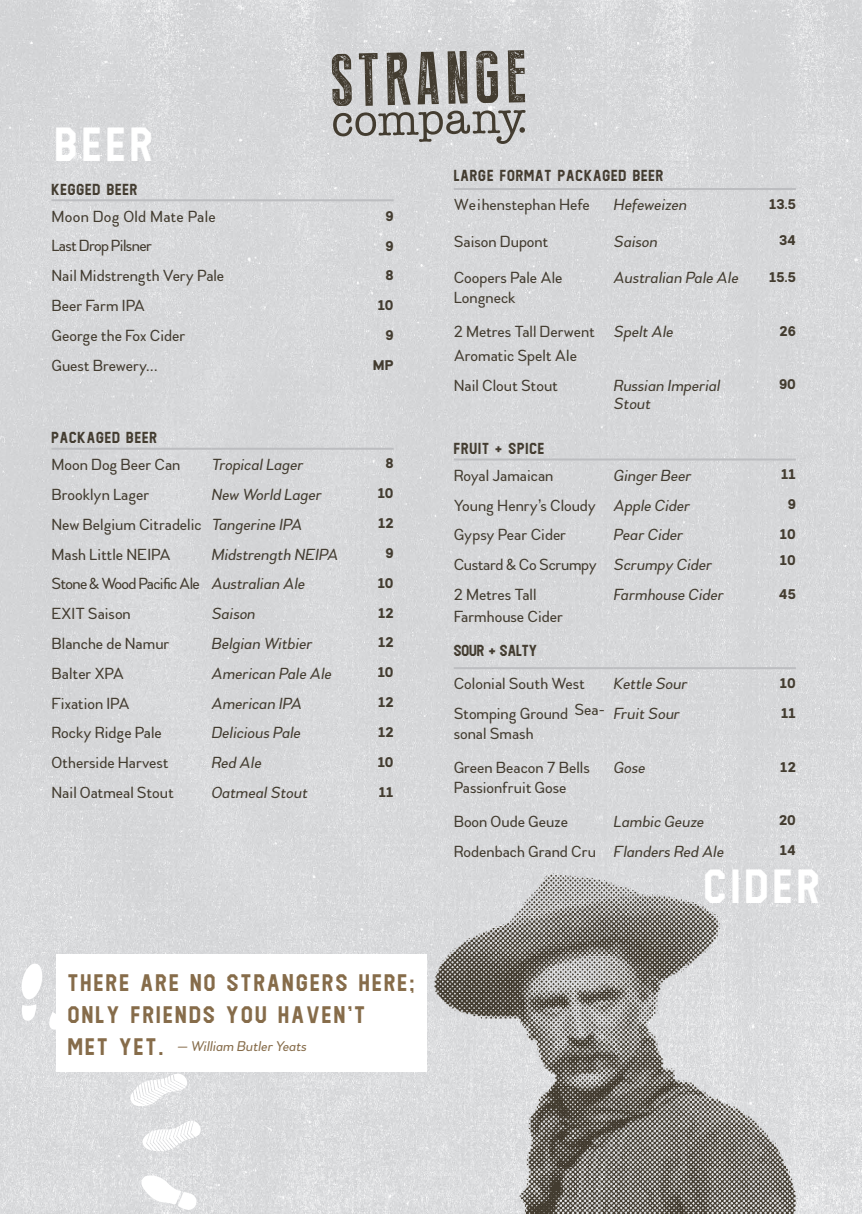
<style>
.page{position:relative;width:862px;height:1214px;background:#fff}
.page>*{position:absolute;margin:0;border:0;box-sizing:border-box;transform-origin:0 0}
.t1{font:48px "Cracker Jack";letter-spacing:.1em;color:#fff}
.t2{font:24px/32px "Cracker Jack";letter-spacing:.1em;color:#866c4a}
.Menu_Items{font:16px/20px "Woodford Bourne";color:#433c30}
.Varietal{font:italic 16px/18px "Woodford Bourne";color:#433c30}
.Headers{font:16px "Cracker Jack";letter-spacing:.06em;color:#433c30}
.Menu_Items-2{font:16px "Woodford Bourne";letter-spacing:-.04em;color:#433c30}
.Menu_Items-3{font:16px "Woodford Bourne";letter-spacing:.02em;color:#433c30}
.Menu_Items-4{font:16px "Woodford Bourne";letter-spacing:-.02em;color:#433c30}
.Menu_Items-5{font:16px "Cracker Jack";color:#433c30}
.Menu_Items-6{font:700 14px "Woodford Bourne";color:#433c30}
.t3{font:italic 14px "Woodford Bourne";color:#866c4a}
.s1{font-family:"Cracker Jack";font-style:normal;font-size:24px}
</style>
<div class="page">
<div style="left:0;top:0;width:862px;height:1213px;background:#d7d8da"></div>
<svg style="left:332px;top:50px;width:193px;height:94px;background:#a3a19e"></svg>
<img style="left:398px;top:864px;width:464px;height:349px">
<svg style="left:141px;top:1175px;width:56px;height:34px"></svg>
<svg style="left:21px;top:963px;width:22px;height:57px"></svg>
<svg style="left:49px;top:974px;width:7px;height:55px"></svg>
<svg style="left:142px;top:1120px;width:59px;height:31px"></svg>
<svg style="left:130px;top:1073px;width:57px;height:33px"></svg>
<div style="left:56px;top:954px;width:370px;height:117px;background:#fff"></div>
<hr style="left:51px;top:199px;width:160px;height:2px;background:#bcbdc0">
<hr style="left:211px;top:199px;width:143px;height:2px;background:#bcbdc0">
<hr style="left:354px;top:199px;width:40px;height:2px;background:#bcbdc0">
<hr style="left:51px;top:447px;width:160px;height:2px;background:#bcbdc0">
<hr style="left:211px;top:447px;width:143px;height:2px;background:#bcbdc0">
<hr style="left:354px;top:447px;width:40px;height:2px;background:#bcbdc0">
<hr style="left:454px;top:458px;width:159px;height:2px;background:#bcbdc0">
<hr style="left:613px;top:458px;width:144px;height:2px;background:#bcbdc0">
<hr style="left:757px;top:458px;width:39px;height:2px;background:#bcbdc0">
<hr style="left:454px;top:188px;width:159px;height:2px;background:#bcbdc0">
<hr style="left:613px;top:188px;width:144px;height:2px;background:#bcbdc0">
<hr style="left:757px;top:188px;width:39px;height:2px;background:#bcbdc0">
<hr style="left:454px;top:667px;width:159px;height:2px;background:#bcbdc0">
<hr style="left:613px;top:667px;width:144px;height:2px;background:#bcbdc0">
<hr style="left:757px;top:667px;width:39px;height:2px;background:#bcbdc0">
<p class="t1" style="left:55px;top:121px;width:99px">BEER</p>
<p class="Headers" style="left:51px;top:181px;width:87px">KEGGED BEER</p>
<p class="Menu_Items-3" style="left:51px;top:206px;width:166px">Moon Dog Old Mate Pale</p>
<p class="Menu_Items-6" style="left:385px;top:207px;width:10px">9</p>
<p class="Menu_Items-2" style="left:51px;top:236px;width:102px">Last Drop Pilsner</p>
<p class="Menu_Items-6" style="left:385px;top:237px;width:10px">9</p>
<p class="Menu_Items" style="left:51px;top:266px;width:174px">Nail Midstrength Very Pale</p>
<p class="Menu_Items-6" style="left:385px;top:267px;width:10px">8</p>
<p class="Menu_Items" style="left:51px;top:296px;width:95px">Beer Farm IPA</p>
<p class="Menu_Items-6" style="left:378px;top:297px;width:17px">10</p>
<p class="Menu_Items" style="left:51px;top:326px;width:136px">George the Fox Cider</p>
<p class="Menu_Items-6" style="left:385px;top:327px;width:10px">9</p>
<p class="Menu_Items" style="left:51px;top:355px;width:108px">Guest Brewery...</p>
<p class="Menu_Items-6" style="left:373px;top:356px;width:22px">MP</p>
<p class="Headers" style="left:51px;top:430px;width:107px">PACKAGED BEER</p>
<p class="Menu_Items" style="left:51px;top:455px;width:131px">Moon Dog Beer Can</p>
<p class="Varietal" style="left:211px;top:456px;width:94px">Tropical Lager</p>
<p class="Menu_Items-6" style="left:385px;top:455px;width:10px">8</p>
<p class="Menu_Items" style="left:51px;top:484px;width:100px">Brooklyn Lager</p>
<p class="Varietal" style="left:211px;top:485px;width:112px">New World Lager</p>
<p class="Menu_Items-6" style="left:378px;top:485px;width:17px">10</p>
<p class="Menu_Items" style="left:51px;top:514px;width:152px">New Belgium Citradelic</p>
<p class="Varietal" style="left:211px;top:515px;width:92px">Tangerine IPA</p>
<p class="Menu_Items-6" style="left:378px;top:515px;width:17px">12</p>
<p class="Menu_Items" style="left:51px;top:544px;width:121px">Mash Little NEIPA</p>
<p class="Varietal" style="left:211px;top:545px;width:128px">Midstrength NEIPA</p>
<p class="Menu_Items-6" style="left:385px;top:544px;width:10px">9</p>
<p class="Menu_Items-2" style="left:51px;top:574px;width:150px">Stone &amp; Wood Pacific Ale</p>
<p class="Varietal" style="left:211px;top:575px;width:95px">Australian Ale</p>
<p class="Menu_Items-6" style="left:378px;top:574px;width:17px">10</p>
<p class="Menu_Items" style="left:51px;top:604px;width:81px">EXIT Saison</p>
<p class="Varietal" style="left:211px;top:605px;width:46px">Saison</p>
<p class="Menu_Items-6" style="left:378px;top:604px;width:17px">12</p>
<p class="Menu_Items" style="left:51px;top:633px;width:120px">Blanche de Namur</p>
<p class="Varietal" style="left:211px;top:634px;width:103px">Belgian Witbier</p>
<p class="Menu_Items-6" style="left:378px;top:634px;width:17px">12</p>
<p class="Menu_Items" style="left:51px;top:663px;width:74px">Balter XPA</p>
<p class="Varietal" style="left:211px;top:664px;width:122px">American Pale Ale</p>
<p class="Menu_Items-6" style="left:378px;top:664px;width:17px">10</p>
<p class="Menu_Items" style="left:51px;top:693px;width:80px">Fixation IPA</p>
<p class="Varietal" style="left:211px;top:694px;width:92px">American IPA</p>
<p class="Menu_Items-6" style="left:378px;top:693px;width:17px">12</p>
<p class="Menu_Items" style="left:51px;top:723px;width:112px">Rocky Ridge Pale</p>
<p class="Varietal" style="left:211px;top:724px;width:91px">Delicious Pale</p>
<p class="Menu_Items-6" style="left:378px;top:723px;width:17px">12</p>
<p class="Menu_Items" style="left:51px;top:753px;width:119px">Otherside Harvest</p>
<p class="Varietal" style="left:211px;top:754px;width:52px">Red Ale</p>
<p class="Menu_Items-6" style="left:378px;top:753px;width:17px">10</p>
<p class="Menu_Items" style="left:51px;top:782px;width:124px">Nail Oatmeal Stout</p>
<p class="Varietal" style="left:211px;top:783px;width:98px">Oatmeal Stout</p>
<p class="Menu_Items-6" style="left:379px;top:783px;width:16px">11</p>
<p class="t2" style="left:68px;top:967px;width:348px">THERE ARE NO STRANGERS HERE;<br>ONLY FRIENDS YOU HAVEN’T</p>
<p class="t3" style="left:68px;top:1037px;width:241px"><span class="s1">MET YET.</span> — William Butler Yeats</p>
<p class="Headers" style="left:454px;top:167px;width:211px">LARGE FORMAT PACKAGED BEER</p>
<p class="Menu_Items" style="left:454px;top:195px;width:138px">Weihenstephan Hefe</p>
<p class="Varietal" style="left:613px;top:196px;width:75px">Hefeweizen</p>
<p class="Menu_Items-6" style="left:769px;top:195px;width:28px">13.5</p>
<p class="Menu_Items" style="left:454px;top:232px;width:96px">Saison Dupont</p>
<p class="Varietal" style="left:613px;top:233px;width:46px">Saison</p>
<p class="Menu_Items-6" style="left:779px;top:232px;width:18px">34</p>
<p class="Menu_Items" style="left:454px;top:268px;width:110px">Coopers Pale Ale<br>Longneck</p>
<p class="Varietal" style="left:613px;top:269px;width:127px">Australian Pale Ale</p>
<p class="Menu_Items-6" style="left:769px;top:268px;width:28px">15.5</p>
<p class="Menu_Items" style="left:454px;top:320px;width:143px;line-height:24px">2 Metres Tall Derwent<br>Aromatic Spelt Ale</p>
<p class="Varietal" style="left:613px;top:323px;width:61px">Spelt Ale</p>
<p class="Menu_Items-6" style="left:779px;top:322px;width:18px">26</p>
<p class="Menu_Items" style="left:454px;top:376px;width:106px">Nail Clout Stout</p>
<p class="Varietal" style="left:613px;top:377px;width:108px">Russian Imperial<br>Stout</p>
<p class="Menu_Items-6" style="left:779px;top:376px;width:18px">90</p>
<p class="Headers" style="left:454px;top:440px;width:92px">FRUIT + SPICE</p>
<p class="Menu_Items" style="left:454px;top:465px;width:101px">Royal Jamaican</p>
<p class="Varietal" style="left:613px;top:466px;width:79px">Ginger Beer</p>
<p class="Menu_Items-6" style="left:781px;top:466px;width:16px">11</p>
<p class="Menu_Items" style="left:454px;top:495px;width:144px">Young Henry’s Cloudy</p>
<p class="Varietal" style="left:613px;top:496px;width:78px">Apple Cider</p>
<p class="Menu_Items-6" style="left:787px;top:495px;width:10px">9</p>
<p class="Menu_Items" style="left:454px;top:525px;width:114px">Gypsy Pear Cider</p>
<p class="Varietal" style="left:613px;top:526px;width:71px">Pear Cider</p>
<p class="Menu_Items-6" style="left:780px;top:525px;width:17px">10</p>
<p class="Menu_Items-4" style="left:454px;top:555px;width:145px">Custard &amp; Co Scrumpy</p>
<p class="Varietal" style="left:613px;top:556px;width:100px">Scrumpy Cider</p>
<p class="Menu_Items-6" style="left:780px;top:551px;width:17px">10</p>
<p class="Menu_Items" style="left:454px;top:585px;width:84px">2 Metres Tall</p>
<p class="Menu_Items" style="left:454px;top:606px;width:111px">Farmhouse Cider</p>
<p class="Varietal" style="left:613px;top:586px;width:112px">Farmhouse Cider</p>
<p class="Menu_Items-6" style="left:779px;top:585px;width:18px">45</p>
<p class="Menu_Items-5" style="left:454px;top:642px;width:85px">SOUR + SALTY</p>
<p class="Menu_Items" style="left:454px;top:674px;width:133px">Colonial South West</p>
<p class="Varietal" style="left:613px;top:675px;width:75px">Kettle Sour</p>
<p class="Menu_Items-6" style="left:780px;top:674px;width:17px">10</p>
<p class="Menu_Items" style="left:454px;top:704px;width:153px">Stomping Ground Sea&shy;sonal Smash</p>
<p class="Varietal" style="left:613px;top:705px;width:68px">Fruit Sour</p>
<p class="Menu_Items-6" style="left:781px;top:704px;width:16px">11</p>
<p class="Menu_Items" style="left:454px;top:757px;width:138px">Green Beacon 7 Bells<br>Passionfruit Gose</p>
<p class="Varietal" style="left:613px;top:758px;width:33px">Gose</p>
<p class="Menu_Items-6" style="left:780px;top:758px;width:17px">12</p>
<p class="Menu_Items" style="left:454px;top:811px;width:116px">Boon Oude Geuze</p>
<p class="Varietal" style="left:613px;top:812px;width:92px">Lambic Geuze</p>
<p class="Menu_Items-6" style="left:779px;top:812px;width:18px">20</p>
<p class="Menu_Items" style="left:454px;top:841px;width:144px">Rodenbach Grand Cru</p>
<p class="Varietal" style="left:613px;top:842px;width:112px">Flanders Red Ale</p>
<p class="Menu_Items-6" style="left:780px;top:841px;width:17px">14</p>
<p class="t1" style="left:704px;top:863px;width:117px">CIDER</p>
</div>
